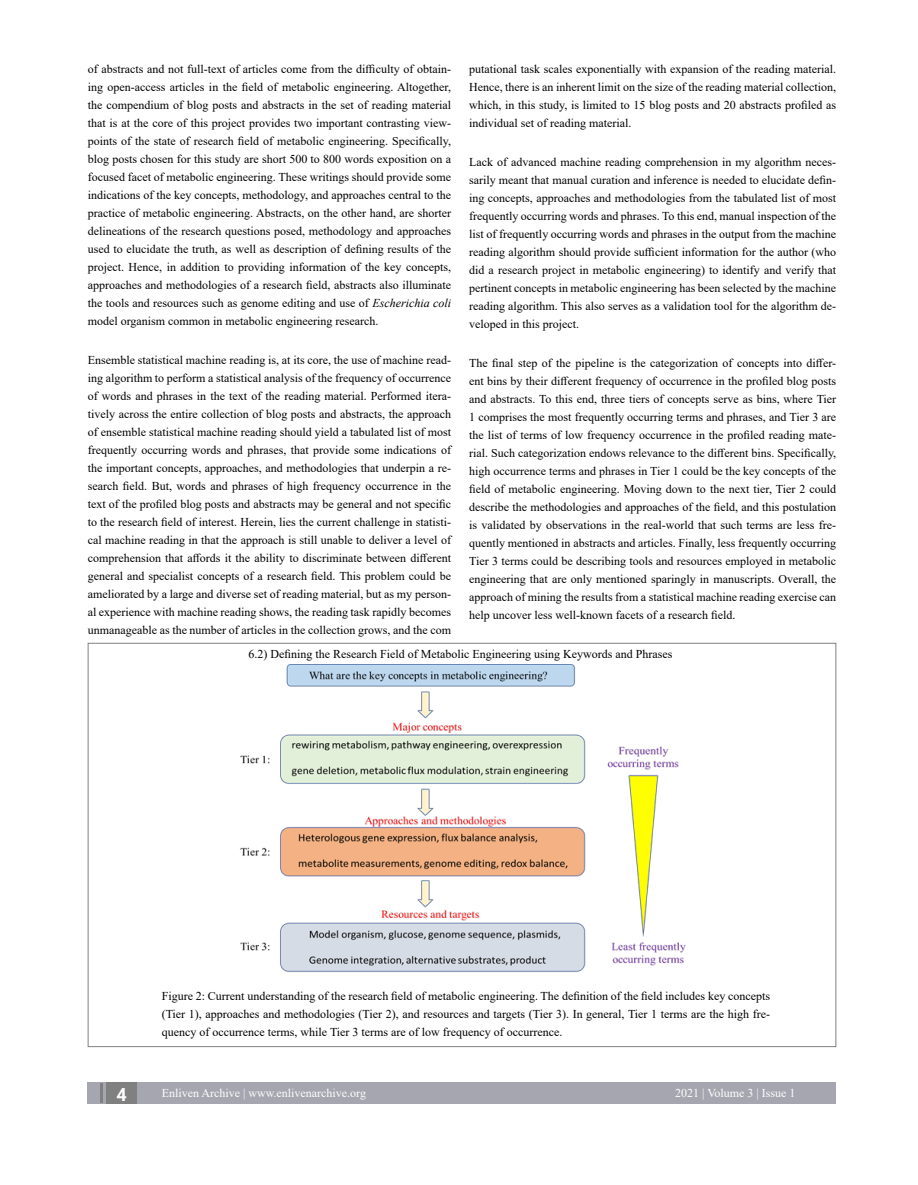
<style>
.page{position:relative;width:918px;height:1185px;background:#fff}
.page>*{position:absolute;margin:0;border:0;box-sizing:border-box;transform-origin:0 0}
.t1{font:700 18px "Roboto";color:#fff}
.t2{font:12px/18px "Times New Roman";color:#000;text-align:justify}
.t3{font:12px "Times New Roman";color:#fff}
.s1{font-style:italic}
</style>
<div class="page">
<div style="left:87px;top:1082px;width:749px;height:22px;background:#a5a6af"></div>
<hr style="left:100px;top:1084px;width:3px;height:19px;background:#808080">
<div style="left:106px;top:1083px;width:31px;height:21px;background:#808080"></div>
<div style="left:88px;top:643px;width:748px;height:404px;background:#fff;border:1px solid #808080"></div>
<img style="left:240px;top:665px;width:446px;height:307px">
<p class="t2" style="left:88px;top:60px;width:365px">of abstracts and not full-text of articles come from the difficulty of obtain&shy;ing open-access articles in the field of metabolic engineering. Altogether, the compendium of blog posts and abstracts in the set of reading material that is at the core of this project provides two important contrasting view&shy;points of the state of research field of metabolic engineering. Specifically, blog posts chosen for this study are short 500 to 800 words exposition on a focused facet of metabolic engineering. These writings should provide some indications of the key concepts, methodology, and approaches central to the practice of metabolic engineering. Abstracts, on the other hand, are shorter delineations of the research questions posed, methodology and approaches used to elucidate the truth, as well as description of defining results of the project. Hence, in addition to providing information of the key concepts, approaches and methodologies of a research field, abstracts also illuminate the tools and resources such as genome editing and use of <span class="s1">Escherichia coli </span>model organism common in metabolic engineering research.</p>
<p class="t2" style="left:88px;top:351px;width:365px">Ensemble statistical machine reading is, at its core, the use of machine read&shy;ing algorithm to perform a statistical analysis of the frequency of occurrence of words and phrases in the text of the reading material. Performed itera&shy;tively across the entire collection of blog posts and abstracts, the approach of ensemble statistical machine reading should yield a tabulated list of most frequently occurring words and phrases, that provide some indications of the important concepts, approaches, and methodologies that underpin a re&shy;search field. But, words and phrases of high frequency occurrence in the text of the profiled blog posts and abstracts may be general and not specific to the research field of interest. Herein, lies the current challenge in statisti&shy;cal machine reading in that the approach is still unable to deliver a level of comprehension that affords it the ability to discriminate between different general and specialist concepts of a research field. This problem could be ameliorated by a large and diverse set of reading material, but as my person&shy;al experience with machine reading shows, the reading task rapidly becomes unmanageable as the number of articles in the collection grows, and the com</p>
<p class="t2" style="left:469px;top:60px;width:369px">putational task scales exponentially with expansion of the reading material.<br>Hence, there is an inherent limit on the size of the reading material collection, which, in this study, is limited to 15 blog posts and 20 abstracts profiled as individual set of reading material.</p>
<p class="t2" style="left:469px;top:153px;width:369px">Lack of advanced machine reading comprehension in my algorithm neces&shy;sarily meant that manual curation and inference is needed to elucidate defin&shy;ing concepts, approaches and methodologies from the tabulated list of most frequently occurring words and phrases. To this end, manual inspection of the list of frequently occurring words and phrases in the output from the machine reading algorithm should provide sufficient information for the author (who did a research project in metabolic engineering) to identify and verify that pertinent concepts in metabolic engineering has been selected by the machine reading algorithm. This also serves as a validation tool for the algorithm de&shy;veloped in this project.</p>
<p class="t2" style="left:469px;top:354px;width:369px">The final step of the pipeline is the categorization of concepts into differ&shy;ent bins by their different frequency of occurrence in the profiled blog posts and abstracts. To this end, three tiers of concepts serve as bins, where Tier 1 comprises the most frequently occurring terms and phrases, and Tier 3 are the list of terms of low frequency occurrence in the profiled reading mate&shy;rial. Such categorization endows relevance to the different bins. Specifically, high occurrence terms and phrases in Tier 1 could be the key concepts of the field of metabolic engineering. Moving down to the next tier, Tier 2 could describe the methodologies and approaches of the field, and this postulation is validated by observations in the real-world that such terms are less fre&shy;quently mentioned in abstracts and articles. Finally, less frequently occurring Tier 3 terms could be describing tools and resources employed in metabolic engineering that are only mentioned sparingly in manuscripts. Overall, the approach of mining the results from a statistical machine reading exercise can help uncover less well-known facets of a research field.</p>
<p class="t2" style="left:248px;top:644px;width:425px">6.2) Defining the Research Field of Metabolic Engineering using Keywords and Phrases</p>
<p class="t2" style="left:162px;top:987px;width:610px">Figure 2: Current understanding of the research field of metabolic engineering. The definition of the field includes key concepts (Tier 1), approaches and methodologies (Tier 2), and resources and targets (Tier 3). In general, Tier 1 terms are the high fre&shy;quency of occurrence terms, while Tier 3 terms are of low frequency of occurrence.</p>
<h1 class="t1" style="left:116px;top:1082px;width:12px">4</h1>
<p class="t3" style="left:162px;top:1085px;width:206px">Enliven Archive | www.enlivenarchive.org</p>
<p class="t3" style="left:675px;top:1084px;width:122px">2021 | Volume 3 | Issue 1</p>
</div>
